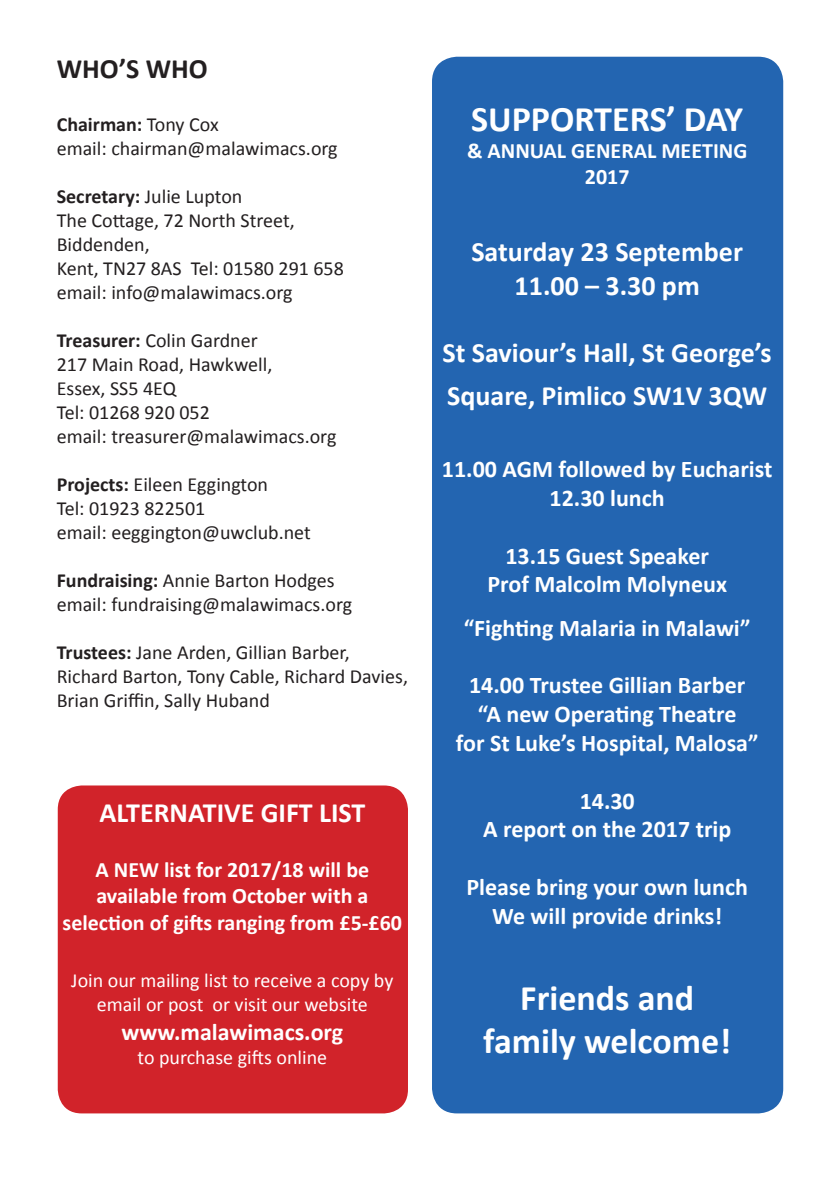
<style>
.page{position:relative;width:840px;height:1191px;background:#fff}
.page>*{position:absolute;margin:0;border:0;box-sizing:border-box;transform-origin:0 0}
.t1{font:700 36px "Calibri";color:#fff}
.t2{font:700 28px/43.2px "Calibri";color:#fff}
.t3{font:700 28px "Calibri";color:#231f20}
.t4{font:700 24px "Calibri";color:#fff}
.t5{font:700 22px/26.4px "Calibri";color:#fff;text-align:center}
.t6{font:20px/24px "Calibri";color:#231f20}
.t7{font:20px/24px "Calibri";color:#fff;text-align:center}
.t8{font:700 20px "Calibri";color:#231f20}
.s1{font-weight:400}
.s2{font-weight:700}
</style>
<div class="page">
<div style="left:58px;top:785px;width:350px;height:328px;background:#d1232a;border-radius:24px"></div>
<div style="left:433px;top:58px;width:348px;height:1054px;background:#2365b1;border-radius:24px"></div>
<div style="left:432px;top:57px;width:350px;height:1056px;border:2px solid #2365b1;border-radius:24px"></div>
<p class="t3" style="left:57px;top:51px;width:152px">WHO’S WHO</p>
<p class="t8" style="left:57px;top:111px;width:163px">Chairman: <span class="s1">Tony Cox</span></p>
<p class="t6" style="left:57px;top:136px;width:282px">email: chairman@malawimacs.org</p>
<p class="t6" style="left:57px;top:184px;width:187px"><span class="s2">Secretary:</span> Julie Lupton</p>
<p class="t6" style="left:57px;top:208px;width:239px">The Cottage, 72 North Street,</p>
<p class="t6" style="left:57px;top:232px;width:94px">Biddenden,</p>
<p class="t6" style="left:57px;top:256px;width:288px">Kent, TN27 8AS Tel: 01580 291 658</p>
<p class="t6" style="left:57px;top:280px;width:237px">email: info@malawimacs.org</p>
<p class="t6" style="left:57px;top:328px;width:202px"><span class="s2">Treasurer:</span> Colin Gardner</p>
<p class="t6" style="left:57px;top:352px;width:217px">217 Main Road, Hawkwell,</p>
<p class="t6" style="left:57px;top:376px;width:121px">Essex, SS5 4EQ</p>
<p class="t6" style="left:57px;top:400px;width:154px">Tel: 01268 920 052</p>
<p class="t6" style="left:57px;top:424px;width:281px">email: treasurer@malawimacs.org</p>
<p class="t6" style="left:57px;top:472px;width:213px"><span class="s2">Projects:</span> Eileen Eggington</p>
<p class="t6" style="left:57px;top:496px;width:150px">Tel: 01923 822501</p>
<p class="t6" style="left:57px;top:520px;width:255px">email: eeggington@uwclub.net</p>
<p class="t6" style="left:57px;top:568px;width:279px"><span class="s2">Fundraising:</span> Annie Barton Hodges</p>
<p class="t6" style="left:57px;top:592px;width:297px">email: fundraising@malawimacs.org</p>
<p class="t6" style="left:57px;top:640px;width:294px"><span class="s2">Trustees:</span> Jane Arden, Gillian Barber,</p>
<p class="t6" style="left:57px;top:664px;width:352px">Richard Barton, Tony Cable, Richard Davies,<br>Brian Griffin, Sally Huband</p>
<p class="t2" style="left:99px;top:790px;width:267px">ALTERNATIVE GIFT LIST</p>
<p class="t5" style="left:63px;top:856px;width:341px">A NEW list for 2017/18 will be available from October with a selection of gifts ranging from £5-£60</p>
<p class="t7" style="left:71px;top:968px;width:323px">Join our mailing list to receive a copy by email or post or visit our website</p>
<p class="t4" style="left:121px;top:1016px;width:223px">www.malawimacs.org</p>
<p class="t7" style="left:137px;top:1045px;width:191px">to purchase gifts online</p>
<p class="t1" style="left:471px;top:96px;width:273px">SUPPORTERS’ DAY</p>
<p class="t5" style="left:466px;top:137px;width:282px">&amp; ANNUAL GENERAL MEETING</p>
<p class="t5" style="left:584px;top:164px;width:46px">2017</p>
<p class="t2" style="left:471px;top:230px;width:273px">Saturday 23 September</p>
<p class="t2" style="left:514px;top:264px;width:187px">11.00 – 3.30 pm</p>
<p class="t2" style="left:442px;top:331px;width:330px">St Saviour’s Hall, St George’s<br>Square, Pimlico SW1V 3QW</p>
<p class="t4" style="left:441px;top:454px;width:332px">11.00 AGM followed by Eucharist</p>
<p class="t4" style="left:549px;top:483px;width:117px">12.30 lunch</p>
<p class="t4" style="left:505px;top:540px;width:205px">13.15 Guest Speaker</p>
<p class="t4" style="left:487px;top:569px;width:241px">Prof Malcolm Molyneux</p>
<p class="t4" style="left:463px;top:612px;width:288px">“Fighting Malaria in Malawi”</p>
<p class="t4" style="left:469px;top:670px;width:277px">14.00 Trustee Gillian Barber</p>
<p class="t4" style="left:477px;top:699px;width:260px">“A new Operating Theatre</p>
<p class="t4" style="left:455px;top:727px;width:304px">for St Luke’s Hospital, Malosa”</p>
<p class="t4" style="left:579px;top:785px;width:57px">14.30</p>
<p class="t4" style="left:483px;top:814px;width:250px">A report on the 2017 trip</p>
<p class="t4" style="left:466px;top:871px;width:283px">Please bring your own lunch</p>
<p class="t4" style="left:492px;top:900px;width:231px">We will provide drinks!</p>
<p class="t1" style="left:520px;top:975px;width:175px">Friends and</p>
<p class="t1" style="left:483px;top:1018px;width:249px">family welcome!</p>
</div>
